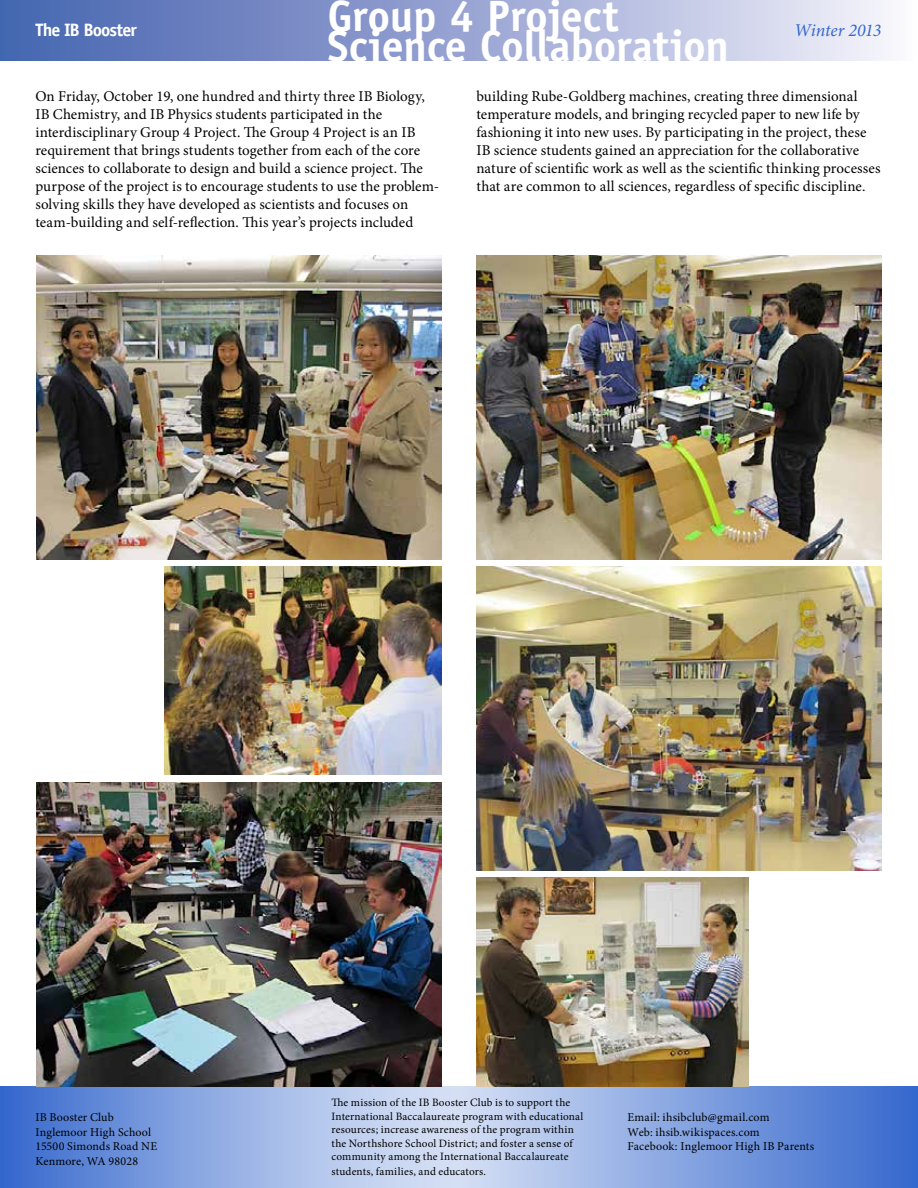
<style>
.page{position:relative;width:918px;height:1188px;background:#fff}
.page>*{position:absolute;margin:0;border:0;box-sizing:border-box;transform-origin:0 0}
.t1{font:700 43.95px "Officina Sans";letter-spacing:-.005em;color:#fff}
.t2{font:700 18px "Officina Sans";letter-spacing:-.05em;color:#fff}
.t3{font:italic 18px "Minion Pro";letter-spacing:-.01em;color:#36c}
.t4{font:15px/18px "Minion Pro";letter-spacing:.005em;color:#000}
.t5{font:12px/14.4px "Minion Pro";letter-spacing:.01em;color:#000}
.t6{font:11.25px/13.6px "Minion Pro";letter-spacing:.015em;color:#000}
</style>
<div class="page">
<div style="left:0;top:0;width:918px;height:61px;background:linear-gradient(to right,#405ead,#f5f2fb)"></div>
<svg style="left:0;top:1087px;width:918px;height:100px"></svg>
<img style="left:164px;top:566px;width:278px;height:208px">
<img style="left:476px;top:877px;width:272px;height:210px">
<img style="left:36px;top:782px;width:406px;height:305px">
<img style="left:36px;top:255px;width:406px;height:304px">
<img style="left:476px;top:566px;width:406px;height:305px">
<img style="left:476px;top:255px;width:406px;height:304px">
<h1 class="t1" style="left:327px;top:-12px;width:293px">Group 4 Project</h1>
<p class="t2" style="left:35px;top:18px;width:103px">The IB Booster</p>
<p class="t3" style="left:794px;top:18px;width:89px">Winter 2013</p>
<h1 class="t1" style="left:327px;top:19px;width:403px">Science Collaboration</h1>
<p class="t4" style="left:35px;top:87px;width:405px">On Friday, October 19, one hundred and thirty three IB Biology, IB Chemistry, and IB Physics students participated in the interdisciplinary Group 4 Project. The Group 4 Project is an IB requirement that brings students together from each of the core sciences to collaborate to design and build a science project. The purpose of the project is to encourage students to use the problem&shy;solving skills they have developed as scientists and focuses on team-building and self-reflection. This year’s projects included</p>
<p class="t4" style="left:476px;top:87px;width:406px">building Rube-Goldberg machines, creating three dimensional temperature models, and bringing recycled paper to new life by fashioning it into new uses. By participating in the project, these IB science students gained an appreciation for the collaborative nature of scientific work as well as the scientific thinking processes that are common to all sciences, regardless of specific discipline.</p>
<p class="t5" style="left:35px;top:1110px;width:123px">IB Booster Club<br>Inglemoor High School<br>15500 Simonds Road NE<br>Kenmore, WA 98028</p>
<p class="t6" style="left:331px;top:1096px;width:253px">The mission of the IB Booster Club is to support the International Baccalaureate program with educational resources; increase awareness of the program within the Northshore School District; and foster a sense of community among the International Baccalaureate students, families, and educators.</p>
<p class="t5" style="left:628px;top:1110px;width:188px">Email: ihsibclub@gmail.com<br>Web: ihsib.wikispaces.com<br>Facebook: Inglemoor High IB Parents</p>
</div>
